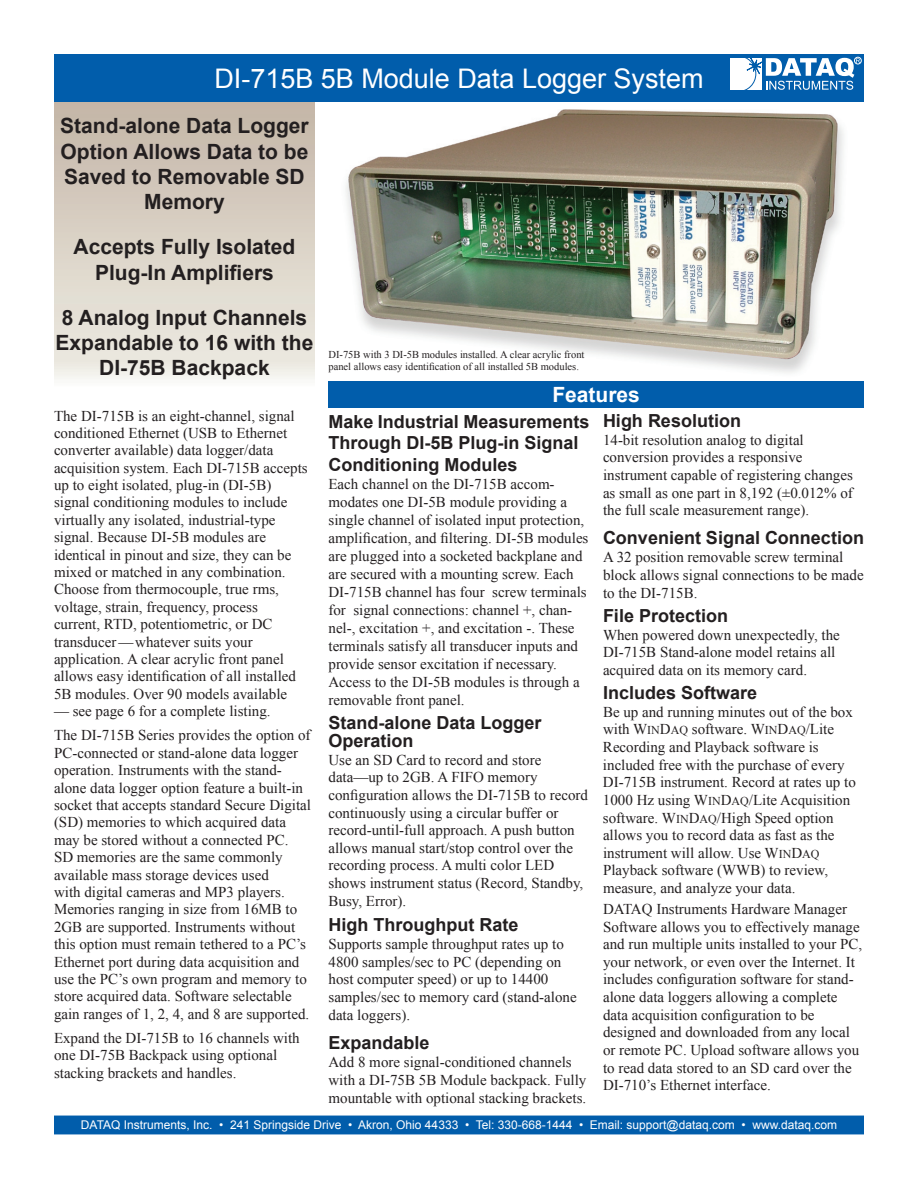
<style>
.page{position:relative;width:918px;height:1188px;background:#fff}
.page>*{position:absolute;margin:0;border:0;box-sizing:border-box;transform-origin:0 0}
.t1{font:27px "Arial";color:#fff}
.t2{font:700 21px/25.2px "Arial";color:#231f20;text-align:center}
.t3{font:700 21px "Arial";color:#fff}
.t4{font:700 18px/21.6px "Arial";color:#231f20}
.t5{font:15px/17.7px "Times New Roman";color:#231f20}
.t6{font:12px "Arial";color:#fff}
.t7{font:10.5px/12px "Times New Roman";color:#231f20}
.s1{font-size:12px}
</style>
<div class="page">
<img style="left:346px;top:109px;width:498px;height:264px">
<div style="left:54px;top:98px;width:261px;height:290px;background:linear-gradient(to bottom,#c3b4a4,#f2f1ea)"></div>
<div style="left:54px;top:54px;width:810px;height:48px;background:#015dab"></div>
<div style="left:328px;top:381px;width:536px;height:27px;background:#015dab"></div>
<div style="left:55px;top:1116px;width:808px;height:18px;background:#015dab"></div>
<div style="left:731px;top:58px;width:31px;height:32px;background:#fff"></div>
<svg style="left:744px;top:58px;width:13px;height:32px"></svg>
<svg style="left:747px;top:58px;width:16px;height:16px"></svg>
<div style="left:747px;top:58px;width:16px;height:16px;border:1px solid #015dab;border-radius:4px"></div>
<svg style="left:766px;top:58px;width:94px;height:32px"></svg>
<div style="left:854px;top:57px;width:8px;height:7px;border:1px solid #fff;border-radius:50%"></div>
<h1 class="t1" style="left:214px;top:61px;width:491px">DI-715B 5B Module Data Logger System</h1>
<h2 class="t2" style="left:60px;top:114px;width:250px">Stand-alone Data Logger<br>Option Allows Data to be<br>Saved to Removable SD<br>Memory</h2>
<h2 class="t2" style="left:74px;top:235px;width:223px">Accepts Fully Isolated<br>Plug-In Amplifiers</h2>
<h2 class="t2" style="left:56px;top:306px;width:259px">8 Analog Input Channels<br>Expandable to 16 with the<br>DI-75B Backpack</h2>
<p class="t5" style="left:54px;top:407px;width:255px">The DI-715B is an eight-channel, signal conditioned Ethernet (USB to Ethernet converter available) data logger/data acquisition system. Each DI-715B accepts up to eight isolated, plug-in (DI-5B) signal conditioning modules to include virtually any isolated, industrial-type signal. Because DI-5B modules are identical in pinout and size, they can be mixed or matched in any combination.<br>Choose from thermocouple, true rms, voltage, strain, frequency, process current, RTD, potentiometric, or DC transducer—whatever suits your application. A clear acrylic front panel allows easy identification of all installed 5B modules. Over 90 models available</p>
<p class="t5" style="left:54px;top:699px;width:258px;line-height:24.2px">— see page 6 for a complete listing.<br>The DI-715B Series provides the option of</p>
<p class="t5" style="left:54px;top:744px;width:259px">PC-connected or stand-alone data logger operation. Instruments with the stand&shy;alone data logger option feature a built-in socket that accepts standard Secure Digital (SD) memories to which acquired data may be stored without a connected PC.<br>SD memories are the same commonly available mass storage devices used<br>with digital cameras and MP3 players.<br>Memories ranging in size from 16MB to 2GB are supported. Instruments without this option must remain tethered to a PC’s Ethernet port during data acquisition and use the PC’s own program and memory to store acquired data. Software selectable gain ranges of 1, 2, 4, and 8 are supported.</p>
<p class="t5" style="left:54px;top:1029px;width:247px">Expand the DI-715B to 16 channels with one DI-75B Backpack using optional stacking brackets and handles.</p>
<p class="t7" style="left:328px;top:348px;width:258px">DI-75B with 3 DI-5B modules installed. A clear acrylic front panel allows easy identification of all installed 5B modules.</p>
<h2 class="t3" style="left:552px;top:381px;width:89px">Features</h2>
<p class="t4" style="left:328px;top:411px;width:262px">Make Industrial Measurements<br>Through DI-5B Plug-in Signal<br>Conditioning Modules</p>
<p class="t5" style="left:328px;top:475px;width:261px">Each channel on the DI-715B accom&shy;modates one DI-5B module providing a single channel of isolated input protection, amplification, and filtering. DI-5B modules are plugged into a socketed backplane and are secured with a mounting screw. Each DI-715B channel has four screw terminals for signal connections: channel +, chan&shy;nel-, excitation +, and excitation -. These terminals satisfy all transducer inputs and provide sensor excitation if necessary.<br>Access to the DI-5B modules is through a removable front panel.</p>
<p class="t4" style="left:328px;top:715px;width:215px;line-height:17.5px">Stand-alone Data Logger<br>Operation</p>
<p class="t5" style="left:328px;top:751px;width:261px">Use an SD Card to record and store data—up to 2GB. A FIFO memory configuration allows the DI-715B to record continuously using a circular buffer or record-until-full approach. A push button allows manual start/stop control over the recording process. A multi color LED shows instrument status (Record, Standby, Busy, Error).</p>
<p class="t4" style="left:328px;top:915px;width:191px">High Throughput Rate</p>
<p class="t5" style="left:328px;top:935px;width:250px">Supports sample throughput rates up to 4800 samples/sec to PC (depending on host computer speed) or up to 14400 samples/sec to memory card (stand-alone data loggers).</p>
<p class="t4" style="left:328px;top:1033px;width:103px">Expandable</p>
<p class="t5" style="left:328px;top:1053px;width:259px">Add 8 more signal-conditioned channels with a DI-75B 5B Module backpack. Fully mountable with optional stacking brackets.</p>
<p class="t4" style="left:603px;top:411px;width:140px">High Resolution</p>
<p class="t5" style="left:603px;top:431px;width:251px">14-bit resolution analog to digital conversion provides a responsive instrument capable of registering changes as small as one part in 8,192 (±0.012% of the full scale measurement range).</p>
<p class="t4" style="left:603px;top:527px;width:262px">Convenient Signal Connection</p>
<p class="t5" style="left:603px;top:547px;width:262px">A 32 position removable screw terminal block allows signal connections to be made to the DI-715B.</p>
<p class="t4" style="left:603px;top:605px;width:127px">File Protection</p>
<p class="t5" style="left:603px;top:625px;width:238px">When powered down unexpectedly, the<br>DI-715B Stand-alone model retains all acquired data on its memory card.</p>
<p class="t4" style="left:603px;top:683px;width:156px">Includes Software</p>
<p class="t5" style="left:603px;top:703px;width:254px">Be up and running minutes out of the box with W<span class="s1">IN</span>D<span class="s1">AQ</span> software. W<span class="s1">IN</span>D<span class="s1">AQ</span>/Lite Recording and Playback software is included free with the purchase of every DI-715B instrument. Record at rates up to 1000 Hz using W<span class="s1">IN</span>D<span class="s1">AQ</span>/Lite Acquisition software. W<span class="s1">IN</span>D<span class="s1">AQ</span>/High Speed option allows you to record data as fast as the instrument will allow. Use W<span class="s1">IN</span>D<span class="s1">AQ </span>Playback software (WWB) to review, measure, and analyze your data.</p>
<p class="t5" style="left:603px;top:900px;width:261px">DATAQ Instruments Hardware Manager Software allows you to effectively manage and run multiple units installed to your PC, your network, or even over the Internet. It includes configuration software for stand&shy;alone data loggers allowing a complete data acquisition configuration to be designed and downloaded from any local or remote PC. Upload software allows you to read data stored to an SD card over the DI-710’s Ethernet interface.</p>
<p class="t6" style="left:81px;top:1117px;width:758px">DATAQ Instruments, Inc. • 241 Springside Drive • Akron, Ohio 44333 • Tel: 330-668-1444 • Email: support@dataq.com • www.dataq.com</p>
</div>
